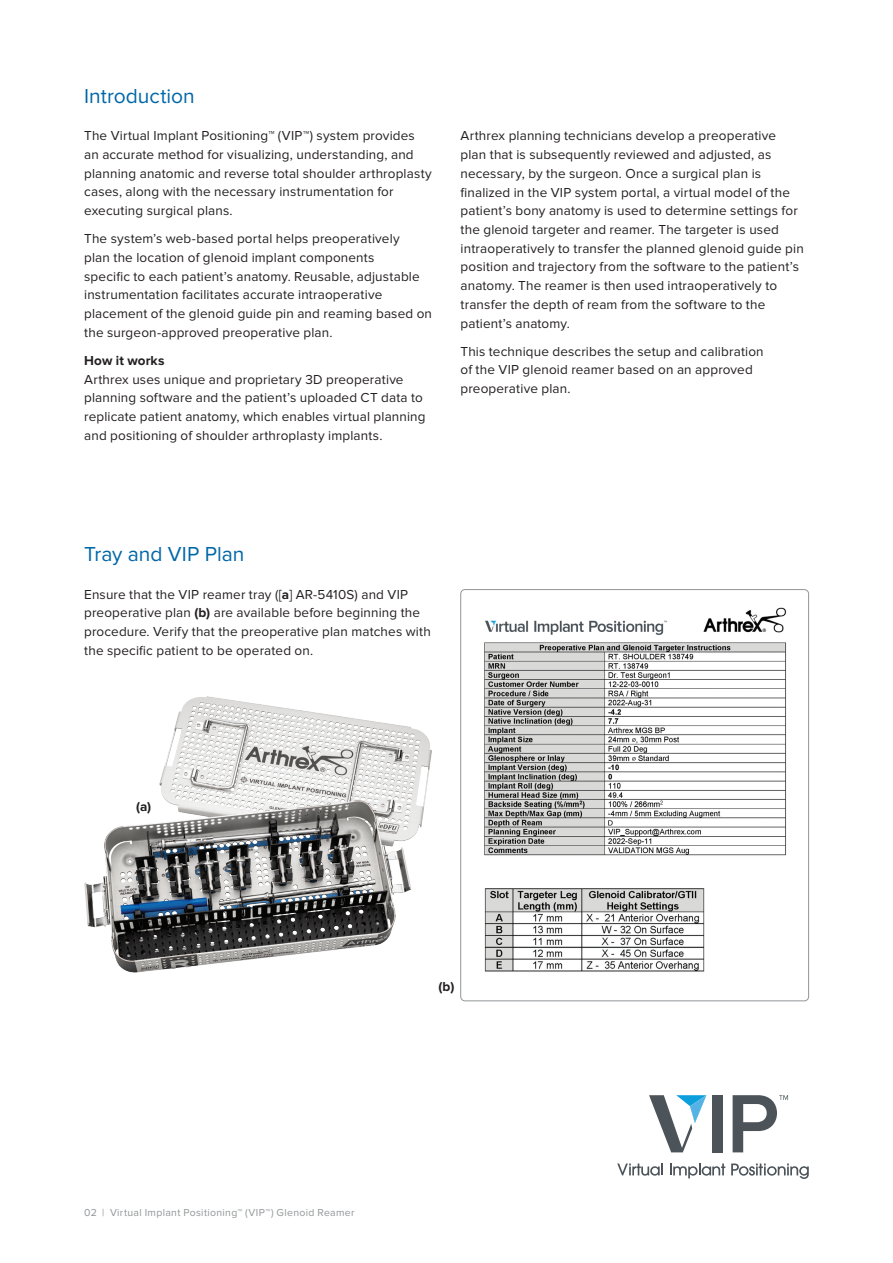
<style>
.page{position:relative;width:893px;height:1263px;background:#fff}
.page>*{position:absolute;margin:0;border:0;box-sizing:border-box;transform-origin:0 0}
.t1{font:21px "Proxima Nova";color:#0067a7}
.t2{font:13.5px/18.8px "Proxima Nova";letter-spacing:.01em;color:#231f20}
.t3{font:700 13.5px "Proxima Nova";letter-spacing:.01em;color:#231f20}
.t4{font:10.5px "Proxima Nova";letter-spacing:.03em;color:#939598}
.s1{font-weight:700}
</style>
<div class="page">
<img style="left:462px;top:591px;width:347px;height:410px">
<div style="left:460px;top:589px;width:349px;height:412px;border:1px solid #939598;border-radius:4px"></div>
<img style="left:84px;top:696px;width:348px;height:277px">
<div style="left:712px;top:1095px;width:11px;height:57px;background:#4c545a"></div>
<svg style="left:649px;top:1095px;width:57px;height:57px"></svg>
<svg style="left:617px;top:1163px;width:46px;height:13px"></svg>
<svg style="left:670px;top:1163px;width:55px;height:15px"></svg>
<svg style="left:731px;top:1163px;width:78px;height:16px"></svg>
<svg style="left:733px;top:1095px;width:55px;height:57px"></svg>
<h1 class="t1" style="left:84px;top:84px;width:112px">Introduction</h1>
<p class="t2" style="left:84px;top:127px;width:349px">The Virtual Implant Positioning™ (VIP™) system provides an accurate method for visualizing, understanding, and planning anatomic and reverse total shoulder arthroplasty cases, along with the necessary instrumentation for executing surgical plans.</p>
<p class="t2" style="left:84px;top:230px;width:349px">The system’s web-based portal helps preoperatively<br>plan the location of glenoid implant components<br>specific to each patient’s anatomy. Reusable, adjustable instrumentation facilitates accurate intraoperative placement of the glenoid guide pin and reaming based on the surgeon-approved preoperative plan.</p>
<p class="t3" style="left:84px;top:353px;width:82px">How it works</p>
<p class="t2" style="left:84px;top:370px;width:343px">Arthrex uses unique and proprietary 3D preoperative planning software and the patient’s uploaded CT data to replicate patient anatomy, which enables virtual planning and positioning of shoulder arthroplasty implants.</p>
<p class="t2" style="left:460px;top:127px;width:345px">Arthrex planning technicians develop a preoperative plan that is subsequently reviewed and adjusted, as necessary, by the surgeon. Once a surgical plan is finalized in the VIP system portal, a virtual model of the patient’s bony anatomy is used to determine settings for the glenoid targeter and reamer. The targeter is used intraoperatively to transfer the planned glenoid guide pin position and trajectory from the software to the patient’s anatomy. The reamer is then used intraoperatively to transfer the depth of ream from the software to the patient’s anatomy.</p>
<p class="t2" style="left:460px;top:342px;width:305px">This technique describes the setup and calibration of the VIP glenoid reamer based on an approved preoperative plan.</p>
<h1 class="t1" style="left:84px;top:542px;width:162px">Tray and VIP Plan</h1>
<p class="t2" style="left:84px;top:585px;width:348px">Ensure that the VIP reamer tray ([<span class="s1">a</span>] AR-5410S) and VIP preoperative plan <span class="s1">(b)</span> are available before beginning the procedure. Verify that the preoperative plan matches with the specific patient to be operated on.</p>
<p class="t3" style="left:136px;top:798px;width:16px">(a)</p>
<p class="t3" style="left:439px;top:978px;width:17px">(b)</p>
<p class="t4" style="left:84px;top:1207px;width:272px">02 | Virtual Implant Positioning™ (VIP™) Glenoid Reamer</p>
</div>
